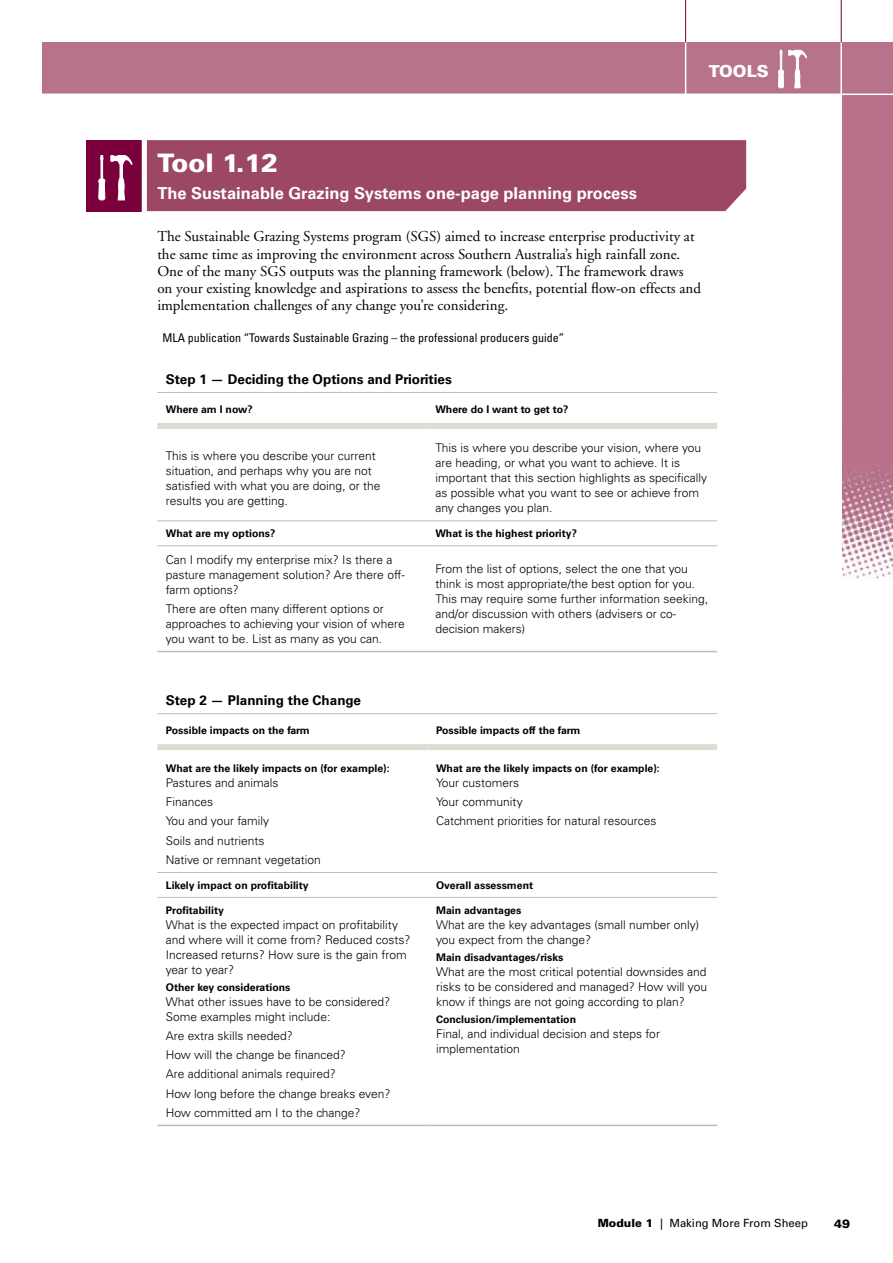
<style>
.page{position:relative;width:893px;height:1263px;background:#fff}
.page>*{position:absolute;margin:0;border:0;box-sizing:border-box;transform-origin:0 0}
.t1{font:900 25.5px "Univers";letter-spacing:-.01em;color:#fff}
.t2{font:700 16.5px "Univers";color:#fff}
.t3{font:900 16.5px "Univers";color:#fff}
.t4{font:15px/17.2px "Adobe Garamond";color:#000}
.t5{font:700 13.5px "Univers";color:#000}
.t6{font:300 12px/15px "Univers";color:#000}
.t7{font:condensed 12px "Univers";color:#000}
.t8{font:900 12px "Univers";color:#000}
.t9{font:11.25px "Univers";color:#000}
.t10{font:700 10.5px "Univers";color:#000}
.s1{font-weight:900}
</style>
<div class="page">
<div style="left:43px;top:43px;width:850px;height:51px;background:#b77389"></div>
<img style="left:842px;top:93px;width:51px;height:486px">
<hr style="left:685px;top:42px;width:1px;height:54px;background:#fff">
<hr style="left:840px;top:39px;width:2px;height:538px;background:#fff">
<hr style="left:841px;top:0;width:1px;height:43px;background:#7a003c">
<hr style="left:685px;top:0;width:1px;height:43px;background:#7a003c">
<hr style="left:36px;top:94px;width:857px;height:1px;background:#fff">
<svg style="left:778px;top:50px;width:29px;height:38px"></svg>
<div style="left:86px;top:140px;width:59px;height:71px;background:#7a003c"></div>
<svg style="left:111px;top:155px;width:21px;height:45px"></svg>
<svg style="left:98px;top:155px;width:7px;height:45px"></svg>
<div style="left:147px;top:140px;width:599px;height:71px;background:#9d4767"></div>
<div style="left:142px;top:137px;width:5px;height:77px;background:#fff"></div>
<hr style="left:157px;top:520px;width:270px;height:1px;background:#bdbdb0">
<hr style="left:427px;top:520px;width:290px;height:1px;background:#bdbdb0">
<div style="left:157px;top:423px;width:270px;height:6px;background:#dddcd4"></div>
<div style="left:427px;top:423px;width:290px;height:6px;background:#dddcd4"></div>
<hr style="left:157px;top:545px;width:270px;height:1px;background:#bdbdb0">
<hr style="left:427px;top:545px;width:290px;height:1px;background:#bdbdb0">
<hr style="left:157px;top:651px;width:270px;height:1px;background:#bdbdb0">
<hr style="left:427px;top:651px;width:290px;height:1px;background:#bdbdb0">
<hr style="left:157px;top:392px;width:270px;height:1px;background:#bdbdb0">
<hr style="left:427px;top:392px;width:290px;height:1px;background:#bdbdb0">
<hr style="left:157px;top:897px;width:271px;height:1px;background:#bdbdb0">
<hr style="left:428px;top:897px;width:289px;height:1px;background:#bdbdb0">
<hr style="left:157px;top:1125px;width:271px;height:1px;background:#bdbdb0">
<hr style="left:428px;top:1125px;width:289px;height:1px;background:#bdbdb0">
<hr style="left:157px;top:872px;width:271px;height:1px;background:#bdbdb0">
<hr style="left:428px;top:872px;width:289px;height:1px;background:#bdbdb0">
<div style="left:157px;top:744px;width:271px;height:6px;background:#dddcd4"></div>
<div style="left:428px;top:744px;width:289px;height:6px;background:#dddcd4"></div>
<hr style="left:157px;top:713px;width:271px;height:1px;background:#bdbdb0">
<hr style="left:428px;top:713px;width:289px;height:1px;background:#bdbdb0">
<h2 class="t3" style="left:709px;top:61px;width:61px">TOOLS</h2>
<h1 class="t1" style="left:157px;top:147px;width:122px">Tool 1.12</h1>
<h2 class="t2" style="left:157px;top:183px;width:481px">The Sustainable Grazing Systems one-page planning process</h2>
<p class="t4" style="left:157px;top:228px;width:545px">The Sustainable Grazing Systems program (SGS) aimed to increase enterprise productivity at the same time as improving the environment across Southern Australia’s high rainfall zone.<br>One of the many SGS outputs was the planning framework (below). The framework draws on your existing knowledge and aspirations to assess the benefits, potential flow-on effects and implementation challenges of any change you’re considering.</p>
<p class="t7" style="left:163px;top:330px;width:403px">MLA publication “Towards Sustainable Grazing – the professional producers guide”</p>
<p class="t5" style="left:166px;top:371px;width:287px">Step 1 — Deciding the Options and Priorities</p>
<p class="t10" style="left:166px;top:403px;width:88px">Where am I now?</p>
<p class="t10" style="left:435px;top:403px;width:135px">Where do I want to get to?</p>
<p class="t6" style="left:166px;top:448px;width:216px">This is where you describe your current situation, and perhaps why you are not satisfied with what you are doing, or the results you are getting.</p>
<p class="t6" style="left:435px;top:441px;width:273px">This is where you describe your vision, where you are heading, or what you want to achieve. It is important that this section highlights as specifically as possible what you want to see or achieve from any changes you plan.</p>
<p class="t10" style="left:166px;top:527px;width:111px">What are my options?</p>
<p class="t10" style="left:435px;top:527px;width:143px">What is the highest priority?</p>
<p class="t6" style="left:166px;top:552px;width:240px">Can I modify my enterprise mix? Is there a pasture management solution? Are there off&shy;farm options?</p>
<p class="t6" style="left:166px;top:601px;width:241px">There are often many different options or approaches to achieving your vision of where you want to be. List as many as you can.</p>
<p class="t6" style="left:435px;top:562px;width:274px">From the list of options, select the one that you think is most appropriate/the best option for you.<br>This may require some further information seeking, and/or discussion with others (advisers or co&shy;decision makers)</p>
<p class="t5" style="left:166px;top:692px;width:197px">Step 2 — Planning the Change</p>
<p class="t10" style="left:166px;top:724px;width:146px">Possible impacts on the farm</p>
<p class="t10" style="left:436px;top:724px;width:146px">Possible impacts off the farm</p>
<p class="t10" style="left:166px;top:762px;width:225px">What are the likely impacts on (for example):</p>
<p class="t6" style="left:166px;top:773px;width:157px;line-height:19.2px">Pastures and animals<br>Finances<br>You and your family<br>Soils and nutrients<br>Native or remnant vegetation</p>
<p class="t10" style="left:436px;top:762px;width:225px">What are the likely impacts on (for example):</p>
<p class="t6" style="left:436px;top:773px;width:222px;line-height:19.2px">Your customers<br>Your community<br>Catchment priorities for natural resources</p>
<p class="t10" style="left:166px;top:879px;width:144px">Likely impact on profitability</p>
<p class="t10" style="left:436px;top:879px;width:99px">Overall assessment</p>
<p class="t10" style="left:166px;top:904px;width:60px">Profitability</p>
<p class="t6" style="left:166px;top:917px;width:246px">What is the expected impact on profitability and where will it come from? Reduced costs?<br>Increased returns? How sure is the gain from year to year?</p>
<p class="t10" style="left:166px;top:981px;width:126px">Other key considerations</p>
<p class="t6" style="left:166px;top:994px;width:226px">What other issues have to be considered?<br>Some examples might include:</p>
<p class="t6" style="left:166px;top:1026px;width:226px;line-height:19.2px">Are extra skills needed?<br>How will the change be financed?<br>Are additional animals required?<br>How long before the change breaks even?<br>How committed am I to the change?</p>
<p class="t10" style="left:436px;top:904px;width:87px">Main advantages</p>
<p class="t6" style="left:436px;top:917px;width:264px">What are the key advantages (small number only) you expect from the change?</p>
<p class="t10" style="left:436px;top:951px;width:129px">Main disadvantages/risks</p>
<p class="t6" style="left:436px;top:964px;width:272px;text-align:justify">What are the most critical potential downsides and risks to be considered and managed? How will you know if things are not going according to plan?</p>
<p class="t10" style="left:436px;top:1013px;width:142px">Conclusion/implementation</p>
<p class="t6" style="left:436px;top:1026px;width:225px">Final, and individual decision and steps for implementation</p>
<p class="t9" style="left:598px;top:1217px;width:212px"><span class="s1">Module 1</span> | Making More From Sheep</p>
<p class="t8" style="left:834px;top:1216px;width:18px">49</p>
</div>
